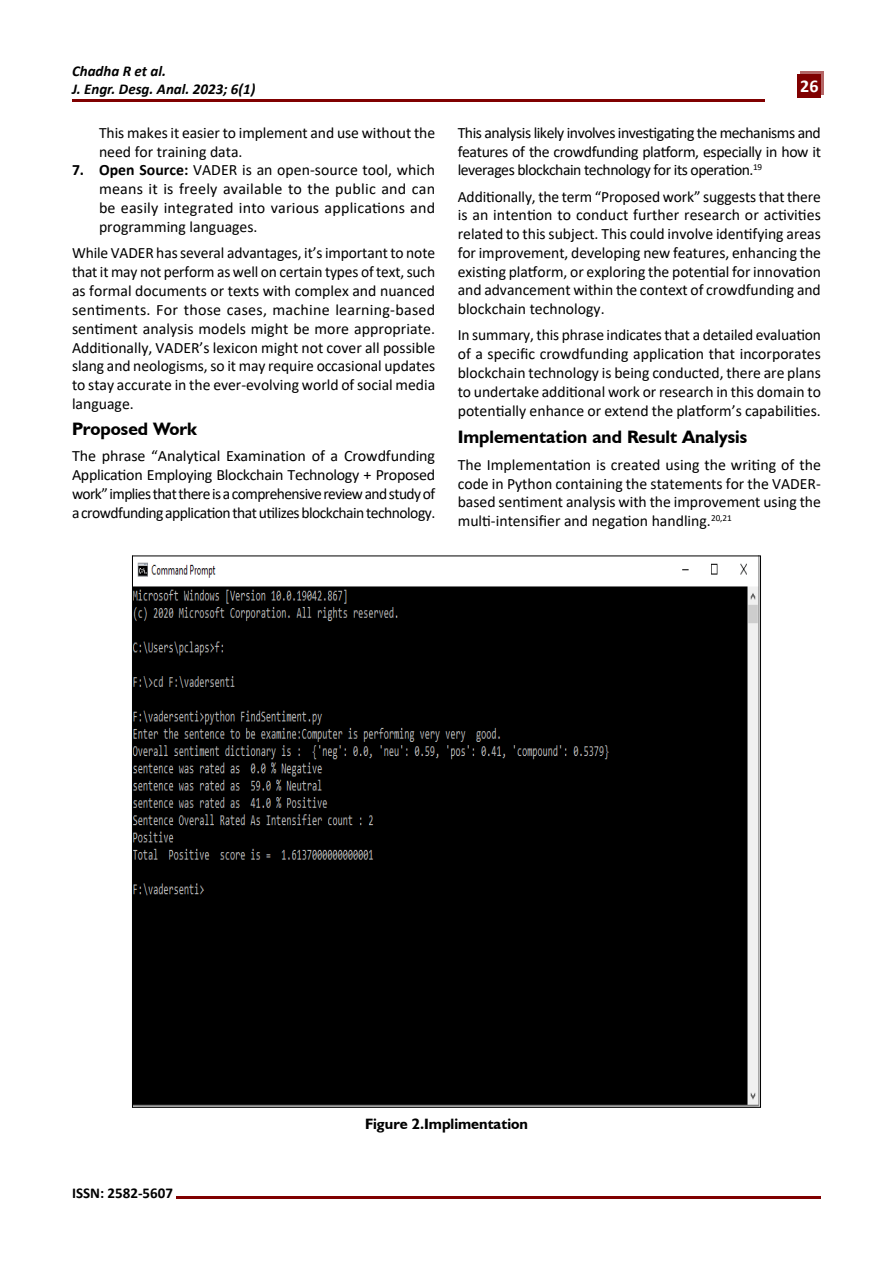
<style>
.page{position:relative;width:893px;height:1263px;background:#fff}
.page>*{position:absolute;margin:0;border:0;box-sizing:border-box;transform-origin:0 0}
.t1{font:700 18px "Humanist 521 BT";color:#000}
.t2{font:700 18px "Calibri";color:#fff}
.t3{font:15.75px/18.8px "Calibri";color:#000;text-align:justify}
.t4{font:italic 700 15px/18px "Calibri";color:#000}
.t5{font:700 15px "Humanist 521 BT";color:#000}
.t6{font:700 15px "Calibri";color:#000}
.s1{font-weight:700}
</style>
<div class="page">
<div style="left:801px;top:71px;width:23px;height:23px;background:#b46666"></div>
<div style="left:798px;top:74px;width:23px;height:23px;background:#800000"></div>
<hr style="left:72px;top:100px;width:693px;height:2px;background:#800000">
<hr style="left:177px;top:1196px;width:644px;height:2px;background:#800000">
<img style="left:134px;top:557px;width:625px;height:549px">
<p class="t4" style="left:72px;top:61px;width:185px">Chadha R et al.<br>J. Engr. Desg. Anal. 2023; 6(1)</p>
<p class="t3" style="left:99px;top:123px;width:338px">This makes it easier to implement and use without the need for training data.</p>
<p class="t3" style="left:99px;top:160px;width:338px;text-indent:-27px"><span class="s1">7. Open Source:</span> VADER is an open-source tool, which means it is freely available to the public and can be easily integrated into various applications and programming languages.</p>
<p class="t3" style="left:72px;top:243px;width:365px">While VADER has several advantages, it’s important to note that it may not perform as well on certain types of text, such as formal documents or texts with complex and nuanced sentiments. For those cases, machine learning-based sentiment analysis models might be more appropriate.<br>Additionally, VADER’s lexicon might not cover all possible slang and neologisms, so it may require occasional updates to stay accurate in the ever-evolving world of social media language.</p>
<p class="t1" style="left:72px;top:418px;width:127px">Proposed Work</p>
<p class="t3" style="left:72px;top:446px;width:365px">The phrase “Analytical Examination of a Crowdfunding Application Employing Blockchain Technology + Proposed work” implies that there is a comprehensive review and study of a crowdfunding application that utilizes blockchain technology.</p>
<p class="t2" style="left:800px;top:74px;width:20px">26</p>
<p class="t3" style="left:458px;top:123px;width:365px">This analysis likely involves investigating the mechanisms and features of the crowdfunding platform, especially in how it leverages blockchain technology for its operation.<sup>19</sup></p>
<p class="t3" style="left:458px;top:187px;width:365px">Additionally, the term “Proposed work” suggests that there is an intention to conduct further research or activities related to this subject. This could involve identifying areas for improvement, developing new features, enhancing the existing platform, or exploring the potential for innovation and advancement within the context of crowdfunding and blockchain technology.</p>
<p class="t3" style="left:458px;top:325px;width:365px">In summary, this phrase indicates that a detailed evaluation of a specific crowdfunding application that incorporates blockchain technology is being conducted, there are plans to undertake additional work or research in this domain to potentially enhance or extend the platform’s capabilities.</p>
<p class="t1" style="left:458px;top:426px;width:291px">Implementation and Result Analysis</p>
<p class="t3" style="left:458px;top:455px;width:365px">The Implementation is created using the writing of the code in Python containing the statements for the VADER&shy;based sentiment analysis with the improvement using the multi-intensifier and negation handling.<sup>20,21</sup></p>
<p class="t6" style="left:72px;top:1182px;width:103px">ISSN: 2582-5607</p>
<p class="t5" style="left:365px;top:1114px;width:164px">Figure 2.Implimentation</p>
</div>
